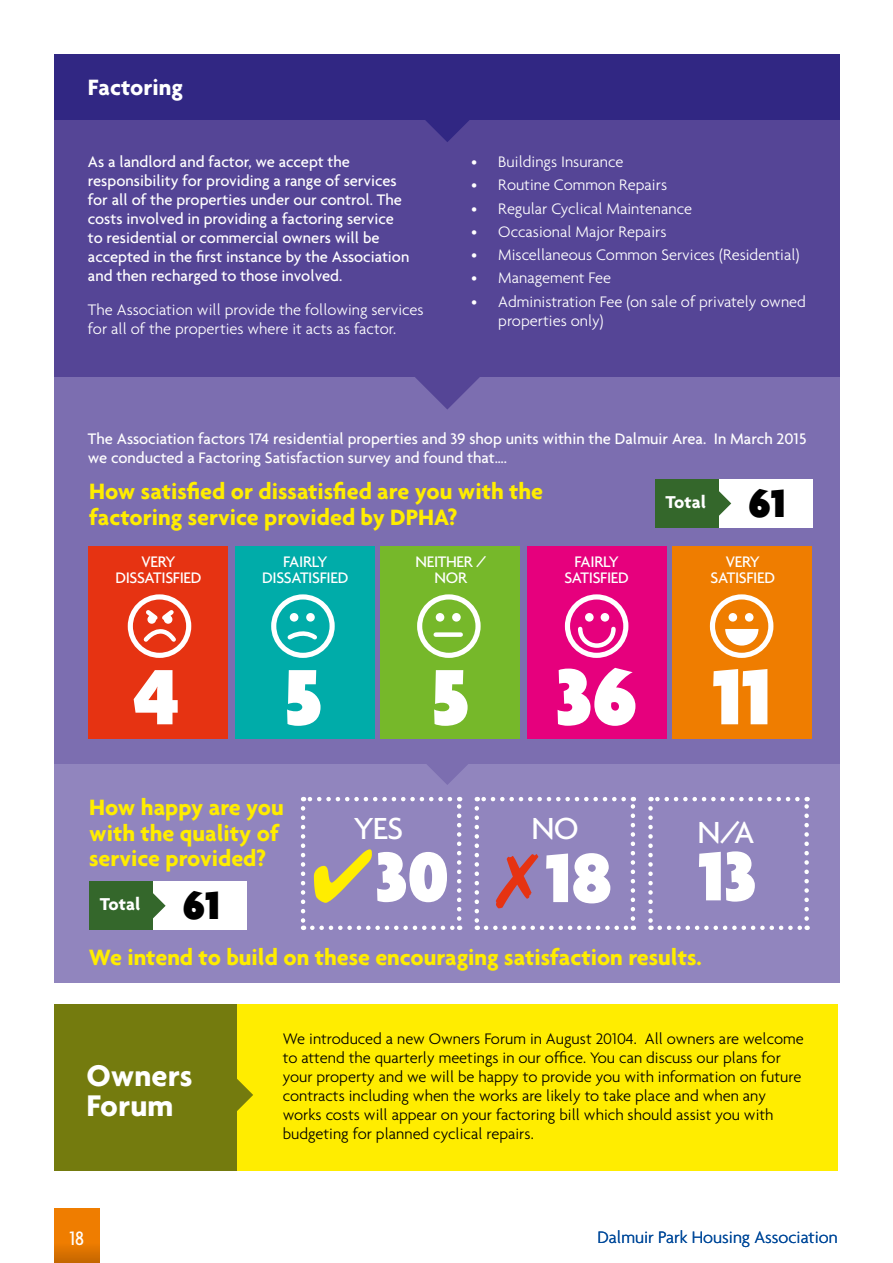
<style>
.page{position:relative;width:893px;height:1263px;background:#fff}
.page>*{position:absolute;margin:0;border:0;box-sizing:border-box;transform-origin:0 0}
.t1{font:900 84.9px "Agenda";color:#fff}
.t2{font:900 74.7px "Agenda";color:#fff}
.t3{font:900 42.3px "Agenda";color:#000}
.t4{font:500 33px "Agenda";color:#fff}
.t5{font:700 32.25px/30px "Agenda";color:#fff}
.t6{font:700 24px/25.5px "Agenda";color:#ffed00}
.t7{font:700 24px "Agenda";color:#fff}
.t8{font:500 condensed 21px "Agenda";color:#fff}
.t9{font:700 18.6px "Agenda";color:#fff}
.t10{font:300 18px "Agenda";color:#00499a}
.t11{font:500 16.5px/18.9px "Agenda";color:#fff}
.t12{font:300 16.5px/18.9px "Agenda";color:#000}
.t13{font:300 16.5px/19px "Agenda";color:#fff}
.t14{font:500 16.5px/16.5px "Agenda";letter-spacing:-.02em;color:#fff;text-align:center}
.s1{color:#ffed00}
</style>
<div class="page">
<div style="left:54px;top:1209px;width:45px;height:54px;background:#ef7d00"></div>
<svg style="left:54px;top:1247px;width:45px;height:16px"></svg>
<div style="left:54px;top:1004px;width:784px;height:167px;background:#ffed00"></div>
<div style="left:54px;top:610px;width:786px;height:372px;background:#9185be"></div>
<div style="left:54px;top:376px;width:786px;height:388px;background:#7c6eb0"></div>
<svg style="left:301px;top:808px;width:4px;height:122px"></svg>
<svg style="left:312px;top:925px;width:148px;height:5px"></svg>
<svg style="left:457px;top:797px;width:4px;height:122px"></svg>
<svg style="left:303px;top:797px;width:147px;height:4px"></svg>
<svg style="left:475px;top:808px;width:4px;height:122px"></svg>
<svg style="left:486px;top:925px;width:148px;height:5px"></svg>
<svg style="left:631px;top:797px;width:4px;height:122px"></svg>
<svg style="left:477px;top:797px;width:147px;height:4px"></svg>
<svg style="left:648px;top:808px;width:5px;height:122px"></svg>
<svg style="left:660px;top:925px;width:148px;height:5px"></svg>
<svg style="left:804px;top:797px;width:5px;height:122px"></svg>
<svg style="left:650px;top:797px;width:147px;height:4px"></svg>
<div style="left:54px;top:119px;width:786px;height:257px;background:#554596"></div>
<div style="left:54px;top:54px;width:786px;height:65px;background:#312783"></div>
<div style="left:54px;top:1004px;width:182px;height:167px;background:#747b0e"></div>
<svg style="left:414px;top:119px;width:66px;height:23px"></svg>
<svg style="left:236px;top:1062px;width:17px;height:66px"></svg>
<svg style="left:414px;top:376px;width:66px;height:34px"></svg>
<svg style="left:427px;top:764px;width:41px;height:21px"></svg>
<div style="left:672px;top:546px;width:140px;height:193px;background:#ef7d00"></div>
<div style="left:380px;top:546px;width:140px;height:193px;background:#76b82a"></div>
<div style="left:527px;top:546px;width:140px;height:193px;background:#e6007d"></div>
<div style="left:235px;top:546px;width:140px;height:193px;background:#00aca9"></div>
<div style="left:88px;top:546px;width:140px;height:193px;background:#e63312"></div>
<div style="left:655px;top:479px;width:65px;height:49px;background:#34672b"></div>
<div style="left:719px;top:479px;width:93px;height:49px;background:#fff"></div>
<svg style="left:719px;top:491px;width:12px;height:25px"></svg>
<div style="left:89px;top:881px;width:65px;height:49px;background:#34672b"></div>
<div style="left:153px;top:881px;width:94px;height:49px;background:#fff"></div>
<svg style="left:153px;top:893px;width:13px;height:26px"></svg>
<div style="left:728px;top:613px;width:9px;height:9px;background:#fff;border-radius:50%"></div>
<div style="left:601px;top:613px;width:8px;height:9px;background:#fff;border-radius:50%"></div>
<div style="left:436px;top:613px;width:8px;height:9px;background:#fff;border-radius:50%"></div>
<div style="left:290px;top:613px;width:8px;height:9px;background:#fff;border-radius:50%"></div>
<div style="left:745px;top:613px;width:8px;height:9px;background:#fff;border-radius:50%"></div>
<div style="left:585px;top:613px;width:9px;height:9px;background:#fff;border-radius:50%"></div>
<div style="left:452px;top:613px;width:9px;height:9px;background:#fff;border-radius:50%"></div>
<div style="left:306px;top:613px;width:9px;height:9px;background:#fff;border-radius:50%"></div>
<svg style="left:725px;top:629px;width:33px;height:17px"></svg>
<svg style="left:576px;top:626px;width:42px;height:24px"></svg>
<div style="left:436px;top:632px;width:25px;height:5px;background:#fff"></div>
<svg style="left:287px;top:631px;width:30px;height:9px"></svg>
<svg style="left:141px;top:606px;width:39px;height:40px"></svg>
<div style="left:128px;top:594px;width:63px;height:64px;border:5px solid #fff;border-radius:50%"></div>
<div style="left:271px;top:594px;width:64px;height:64px;border:5px solid #fff;border-radius:50%"></div>
<div style="left:417px;top:594px;width:64px;height:64px;border:5px solid #fff;border-radius:50%"></div>
<div style="left:565px;top:594px;width:63px;height:64px;border:5px solid #fff;border-radius:50%"></div>
<div style="left:710px;top:594px;width:63px;height:64px;border:5px solid #fff;border-radius:50%"></div>
<h3 class="t7" style="left:88px;top:73px;width:97px">Factoring</h3>
<p class="t11" style="left:88px;top:152px;width:323px">As a landlord and factor, we accept the responsibility for providing a range of services for all of the properties under our control. The costs involved in providing a factoring service to residential or commercial owners will be accepted in the first instance by the Association and then recharged to those involved.</p>
<p class="t13" style="left:88px;top:300px;width:337px">The Association will provide the following services for all of the properties where it acts as factor.</p>
<p class="t13" style="left:471px;top:152px;width:154px">• Buildings Insurance</p>
<p class="t13" style="left:471px;top:175px;width:197px">• Routine Common Repairs</p>
<p class="t13" style="left:471px;top:199px;width:222px">• Regular Cyclical Maintenance</p>
<p class="t13" style="left:471px;top:222px;width:197px">• Occasional Major Repairs</p>
<p class="t13" style="left:471px;top:245px;width:330px">• Miscellaneous Common Services (Residential)</p>
<p class="t13" style="left:471px;top:268px;width:141px">• Management Fee</p>
<p class="t13" style="left:498px;top:291px;width:309px;text-indent:-27px">• Administration Fee (on sale of privately owned properties only)</p>
<p class="t11" style="left:88px;top:428px;width:720px">The Association factors 174 residential properties and 39 shop units within the Dalmuir Area. In March 2015 we conducted a Factoring Satisfaction survey and found that….</p>
<h3 class="t6" style="left:89px;top:478px;width:455px">How satisfied or dissatisfied are you with the factoring service provided by DPHA?</h3>
<p class="t9" style="left:666px;top:491px;width:42px">Total</p>
<h3 class="t3" style="left:748px;top:477px;width:39px">61</h3>
<p class="t14" style="left:115px;top:553px;width:88px">VERY<br>DISSATISFIED</p>
<p class="t14" style="left:262px;top:553px;width:88px">FAIRLY<br>DISSATISFIED</p>
<p class="t14" style="left:415px;top:553px;width:72px">NEITHER /<br>NOR</p>
<p class="t14" style="left:564px;top:553px;width:66px">FAIRLY<br>SATISFIED</p>
<p class="t14" style="left:711px;top:553px;width:66px">VERY<br>SATISFIED</p>
<h1 class="t1" style="left:133px;top:645px;width:48px">4</h1>
<h1 class="t1" style="left:284px;top:645px;width:40px">5</h1>
<h1 class="t1" style="left:431px;top:645px;width:208px">5 36</h1>
<h1 class="t1" style="left:712px;top:645px;width:61px">11</h1>
<h3 class="t6" style="left:89px;top:794px;width:196px">How happy are you with the quality of service provided?</h3>
<p class="t9" style="left:100px;top:893px;width:42px">Total</p>
<h3 class="t3" style="left:182px;top:879px;width:39px">61</h3>
<h3 class="t4" style="left:354px;top:808px;width:51px">YES</h3>
<h3 class="t4" style="left:531px;top:808px;width:49px">NO</h3>
<h3 class="t4" style="left:697px;top:812px;width:59px">N/A</h3>
<h2 class="t2" style="left:311px;top:831px;width:139px"><span class="s1">✔</span>30</h2>
<h2 class="t2" style="left:545px;top:831px;width:213px">18 13</h2>
<h3 class="t6" style="left:89px;top:943px;width:614px">We intend to build on these encouraging satisfaction results.</h3>
<h3 class="t5" style="left:87px;top:1060px;width:108px">Owners<br>Forum</h3>
<p class="t12" style="left:283px;top:1029px;width:522px">We introduced a new Owners Forum in August 20104. All owners are welcome to attend the quarterly meetings in our office. You can discuss our plans for your property and we will be happy to provide you with information on future contracts including when the works are likely to take place and when any works costs will appear on your factoring bill which should assist you with budgeting for planned cyclical repairs.</p>
<p class="t8" style="left:69px;top:1226px;width:16px">18</p>
<p class="t10" style="left:597px;top:1227px;width:242px">Dalmuir Park Housing Association</p>
</div>
